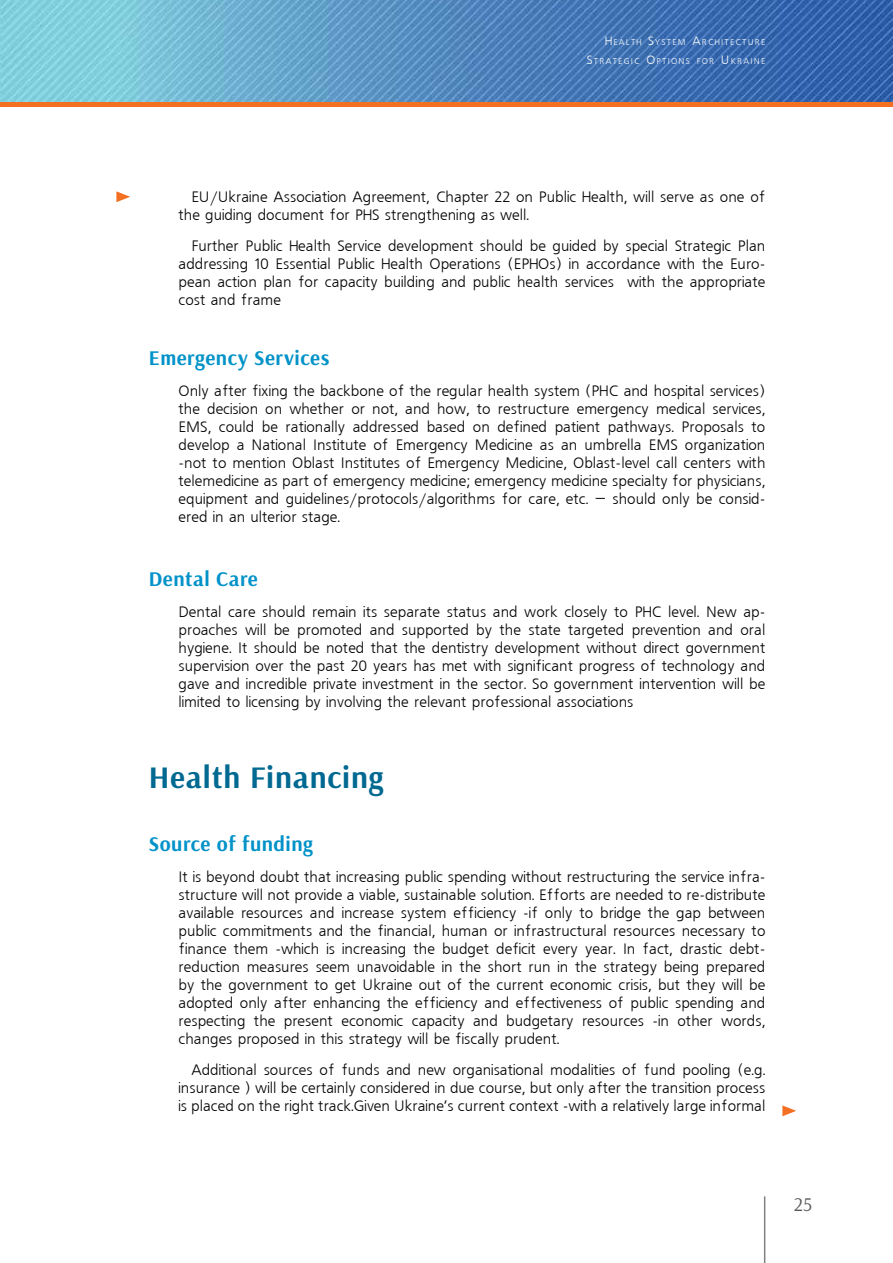
<style>
.page{position:relative;width:893px;height:1263px;background:#fff}
.page>*{position:absolute;margin:0;border:0;box-sizing:border-box;transform-origin:0 0}
.t1{font:700 31.5px "Arsenal";letter-spacing:.025em;color:#006991}
.t2{font:700 21px "Arsenal";letter-spacing:.025em;color:#0092c8}
.t3{font:19.5px "Arsenal";color:#58595b}
.t4{font:15px/18px "Ukrainian Free Set";color:#000;text-align:justify}
.t5{font:8.4px "Ukrainian Free Set";color:#fff}
.s1{font-size:12px}
</style>
<div class="page">
<img style="left:0;top:0;width:893px;height:102px">
<hr style="left:764px;top:1196px;width:1px;height:67px;background:#808080">
<div style="left:0;top:102px;width:893px;height:5px;background:#f36f21"></div>
<svg style="left:782px;top:1105px;width:14px;height:11px"></svg>
<svg style="left:116px;top:191px;width:14px;height:11px"></svg>
<p class="t5" style="left:605px;top:38px;width:15px"><span class="s1">H</span>ealth</p>
<p class="t5" style="left:648px;top:38px;width:15px"><span class="s1">S</span>ystem</p>
<p class="t5" style="left:692px;top:38px;width:17px"><span class="s1">A</span>rchitecture</p>
<p class="t5" style="left:587px;top:57px;width:14px"><span class="s1">S</span>trategic</p>
<p class="t5" style="left:646px;top:57px;width:17px"><span class="s1">O</span>ptions</p>
<p class="t5" style="left:697px;top:57px;width:7px">for</p>
<p class="t5" style="left:721px;top:57px;width:17px"><span class="s1">U</span>kraine</p>
<p class="t4" style="left:179px;top:189px;width:588px;text-indent:13px">EU/Ukraine Association Agreement, Chapter 22 on Public Health, will serve as one of the guiding document for PHS strengthening as well.</p>
<p class="t4" style="left:179px;top:237px;width:588px;text-indent:13px">Further Public Health Service development should be guided by special Strategic Plan addressing 10 Essential Public Health Operations (EPHOs) in accordance with the Euro&shy;pean action plan for capacity building and public health services with the appropriate cost and frame</p>
<h2 class="t2" style="left:149px;top:345px;width:182px">Emergency Services</h2>
<p class="t4" style="left:179px;top:382px;width:588px">Only after fixing the backbone of the regular health system (PHC and hospital services) the decision on whether or not, and how, to restructure emergency medical services, EMS, could be rationally addressed based on defined patient pathways. Proposals to develop a National Institute of Emergency Medicine as an umbrella EMS organization -not to mention Oblast Institutes of Emergency Medicine, Oblast-level call centers with telemedicine as part of emergency medicine; emergency medicine specialty for physicians, equipment and guidelines/protocols/algorithms for care, etc. – should only be consid&shy;ered in an ulterior stage.</p>
<h2 class="t2" style="left:149px;top:566px;width:110px">Dental Care</h2>
<p class="t4" style="left:179px;top:604px;width:588px">Dental care should remain its separate status and work closely to PHC level. New ap&shy;proaches will be promoted and supported by the state targeted prevention and oral hygiene. It should be noted that the dentistry development without direct government supervision over the past 20 years has met with significant progress of technology and gave and incredible private investment in the sector. So government intervention will be limited to licensing by involving the relevant professional associations</p>
<h1 class="t1" style="left:149px;top:758px;width:236px">Health Financing</h1>
<h2 class="t2" style="left:149px;top:831px;width:166px">Source of funding</h2>
<p class="t4" style="left:179px;top:869px;width:588px">It is beyond doubt that increasing public spending without restructuring the service infra&shy;structure will not provide a viable, sustainable solution. Efforts are needed to re-distribute available resources and increase system efficiency -if only to bridge the gap between public commitments and the financial, human or infrastructural resources necessary to finance them -which is increasing the budget deficit every year. In fact, drastic debt&shy;reduction measures seem unavoidable in the short run in the strategy being prepared by the government to get Ukraine out of the current economic crisis, but they will be adopted only after enhancing the efficiency and effectiveness of public spending and respecting the present economic capacity and budgetary resources -in other words, changes proposed in this strategy will be fiscally prudent.</p>
<p class="t4" style="left:179px;top:1061px;width:588px;text-indent:13px">Additional sources of funds and new organisational modalities of fund pooling (e.g. insurance ) will be certainly considered in due course, but only after the transition process is placed on the right track.Given Ukraine’s current context -with a relatively large informal</p>
<h3 class="t3" style="left:794px;top:1192px;width:20px">25</h3>
</div>
